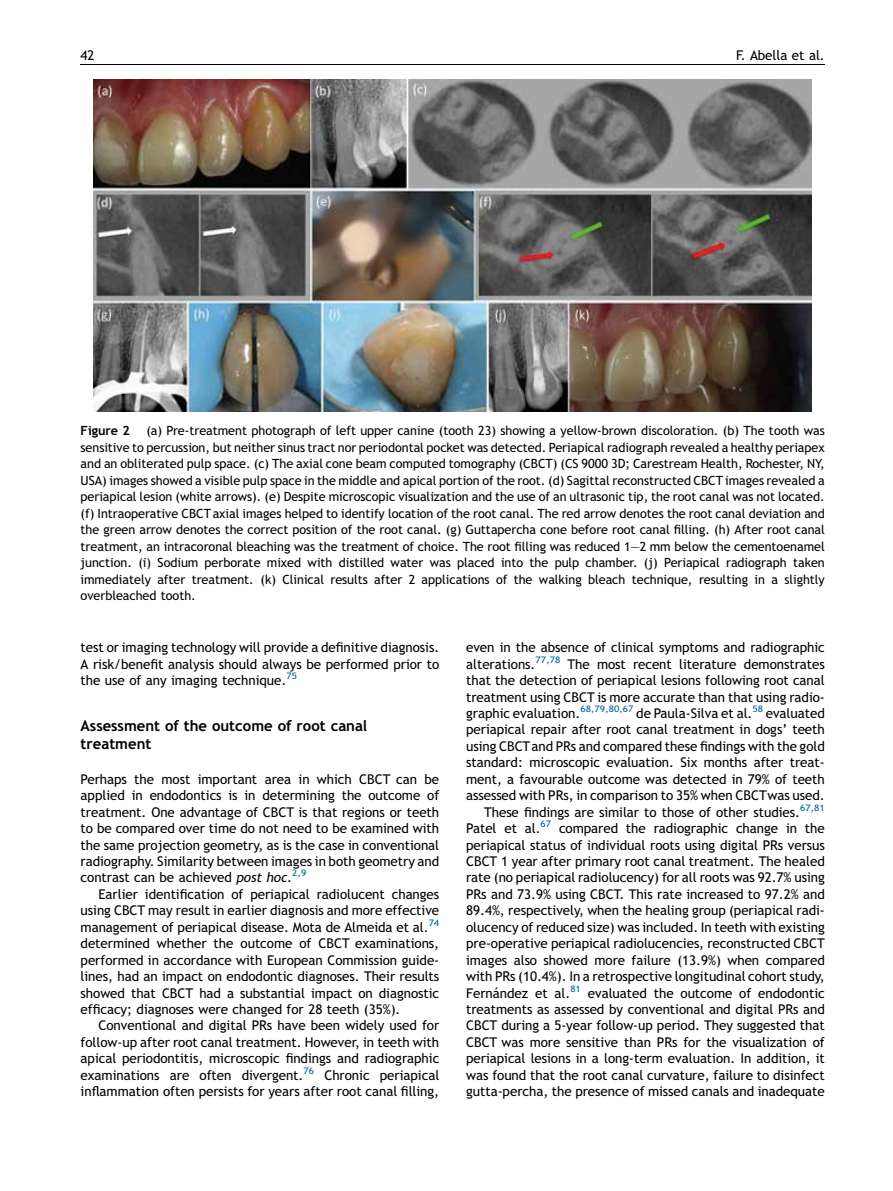
<style>
.page{position:relative;width:893px;height:1191px;background:#fff}
.page>*{position:absolute;margin:0;border:0;box-sizing:border-box;transform-origin:0 0}
.t1{font:15px/18px "Adv T Tda 6 f 6 cb 8.B";color:#000}
.t2{font:13.5px/16.5px "Adv T Tc 9 c 3 bd 71";color:#000;text-align:justify}
.t3{font:12.75px/16.5px "Adv T Tc 9 c 3 bd 71";color:#000;text-align:justify}
.t4{font:12.75px "Adv T Tda 6 f 6 cb 8.B";color:#000}
.s1{font-family:"Adv TT7 f 5838 b 0.I"}
</style>
<div class="page">
<img style="left:94px;top:80px;width:718px;height:331px">
<hr style="left:81px;top:65px;width:744px;height:1px;background:#000">
<p class="t2" style="left:81px;top:48px;width:15px">42</p>
<p class="t2" style="left:736px;top:48px;width:90px">F. Abella et al.</p>
<p class="t3" style="left:81px;top:423px;width:746px;text-indent:66px">(a) Pre-treatment photograph of left upper canine (tooth 23) showing a yellow-brown discoloration. (b) The tooth was sensitive to percussion, but neither sinus tract nor periodontal pocket was detected. Periapical radiograph revealed a healthy periapex and an obliterated pulp space. (c) The axial cone beam computed tomography (CBCT) (CS 9000 3D; Carestream Health, Rochester, NY, USA) images showed a visible pulp space in the middle and apical portion of the root. (d) Sagittal reconstructed CBCT images revealed a periapical lesion (white arrows). (e) Despite microscopic visualization and the use of an ultrasonic tip, the root canal was not located. (f) Intraoperative CBCTaxial images helped to identify location of the root canal. The red arrow denotes the root canal deviation and the green arrow denotes the correct position of the root canal. (g) Guttapercha cone before root canal filling. (h) After root canal treatment, an intracoronal bleaching was the treatment of choice. The root filling was reduced 1—2 mm below the cementoenamel junction. (i) Sodium perborate mixed with distilled water was placed into the pulp chamber. (j) Periapical radiograph taken immediately after treatment. (k) Clinical results after 2 applications of the walking bleach technique, resulting in a slightly overbleached tooth.</p>
<p class="t4" style="left:81px;top:425px;width:51px">Figure 2</p>
<p class="t2" style="left:81px;top:640px;width:360px">test or imaging technology will provide a definitive diagnosis.<br>A risk/benefit analysis should always be performed prior to the use of any imaging technique.<sup>75</sup></p>
<p class="t1" style="left:81px;top:718px;width:288px">Assessment of the outcome of root canal treatment</p>
<p class="t2" style="left:81px;top:771px;width:360px">Perhaps the most important area in which CBCT can be applied in endodontics is in determining the outcome of treatment. One advantage of CBCT is that regions or teeth to be compared over time do not need to be examined with the same projection geometry, as is the case in conventional radiography. Similarity between images in both geometry and contrast can be achieved <span class="s1">post hoc</span>.<sup>2,9</sup></p>
<p class="t2" style="left:81px;top:886px;width:360px;text-indent:18px">Earlier identification of periapical radiolucent changes using CBCT may result in earlier diagnosis and more effective management of periapical disease. Mota de Almeida et al.<sup>74 </sup>determined whether the outcome of CBCT examinations, performed in accordance with European Commission guide&shy;lines, had an impact on endodontic diagnoses. Their results showed that CBCT had a substantial impact on diagnostic efficacy; diagnoses were changed for 28 teeth (35%).</p>
<p class="t2" style="left:81px;top:1018px;width:360px;text-indent:18px">Conventional and digital PRs have been widely used for follow-up after root canal treatment. However, in teeth with apical periodontitis, microscopic findings and radiographic examinations are often divergent.<sup>76</sup> Chronic periapical inflammation often persists for years after root canal filling,</p>
<p class="t2" style="left:466px;top:640px;width:360px;text-align:right">even in the absence of clinical symptoms and radiographic alterations.<sup>77,78</sup> The most recent literature demonstrates that the detection of periapical lesions following root canal treatment using CBCT is more accurate than that using radio&shy;graphic evaluation.<sup>68,79,80,67</sup> de Paula-Silva et al.<sup>58</sup> evaluated periapical repair after root canal treatment in dogs’ teeth using CBCTand PRs and compared these findings with the gold standard: microscopic evaluation. Six months after treat&shy;ment, a favourable outcome was detected in 79% of teeth assessed with PRs, in comparison to 35% when CBCTwas used.<br>These findings are similar to those of other studies.<sup>67,81<br></sup>Patel et al.<sup>67</sup> compared the radiographic change in the periapical status of individual roots using digital PRs versus CBCT 1 year after primary root canal treatment. The healed rate (no periapical radiolucency) for all roots was 92.7% using PRs and 73.9% using CBCT. This rate increased to 97.2% and 89.4%, respectively, when the healing group (periapical radi&shy;olucency of reduced size) was included. In teeth with existing pre-operative periapical radiolucencies, reconstructed CBCT images also showed more failure (13.9%) when compared with PRs (10.4%). In a retrospective longitudinal cohort study, Ferna´ndez et al.<sup>81</sup> evaluated the outcome of endodontic treatments as assessed by conventional and digital PRs and CBCT during a 5-year follow-up period. They suggested that CBCT was more sensitive than PRs for the visualization of periapical lesions in a long-term evaluation. In addition, it was found that the root canal curvature, failure to disinfect gutta-percha, the presence of missed canals and inadequate</p>
</div>
